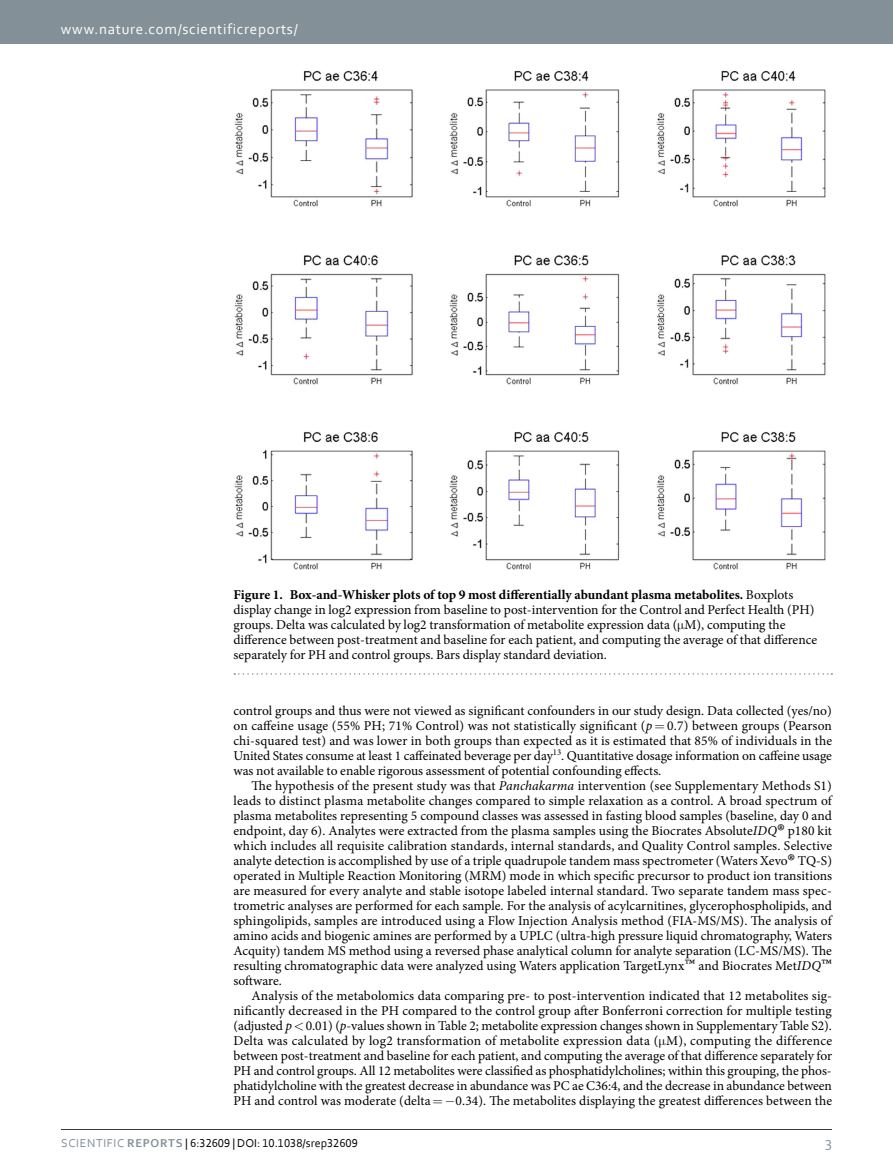
<style>
.page{position:relative;width:893px;height:1174px;background:#fff}
.page>*{position:absolute;margin:0;border:0;box-sizing:border-box;transform-origin:0 0}
.t1{font:15px "Corbel";letter-spacing:.045em;color:#fff}
.t2{font:15px "Corbel";color:#839097}
.t3{font:13.5px/15px "Minion Pro";color:#000;text-align:justify}
.t4{font:12px "Corbel";color:#000}
.s1{font-weight:700}
.s2{font-style:italic}
.s3{font-size:24px}
.s4{color:#839097}
.s5{font-weight:700;color:#839097}
</style>
<div class="page">
<div style="left:0;top:0;width:893px;height:43px;background:#839097"></div>
<hr style="left:61px;top:1129px;width:771px;height:1px;background:#000">
<img style="left:234px;top:70px;width:592px;height:500px">
<svg style="left:234px;top:673px;width:598px;height:1px"></svg>
<p class="t1" style="left:61px;top:19px;width:238px">www.nature.com/scientificreports/</p>
<p class="t3" style="left:233px;top:587px;width:585px;text-align:left"><span class="s1">Figure 1. Box-and-Whisker plots of top 9 most differentially abundant plasma metabolites.</span> Boxplots display change in log2 expression from baseline to post-intervention for the Control and Perfect Health (PH) groups. Delta was calculated by log2 transformation of metabolite expression data ( M), computing the difference between post-treatment and baseline for each patient, and computing the average of that difference separately for PH and control groups. Bars display standard deviation.</p>
<p class="t3" style="left:233px;top:703px;width:600px">control groups and thus were not viewed as significant confounders in our study design. Data collected (yes/no) on caffeine usage (55% PH; 71% Control) was not statistically significant (<span class="s2">p</span> 0.7) between groups (Pearson chi-squared test) and was lower in both groups than expected as it is estimated that 85% of individuals in the United States consume at least 1 caffeinated beverage per day<sup>13</sup>. Quantitative dosage information on caffeine usage was not available to enable rigorous assessment of potential confounding effects.</p>
<p class="t3" style="left:233px;top:778px;width:600px;text-indent:18px">The hypothesis of the present study was that <span class="s2">Panchakarma</span> intervention (see Supplementary Methods S1) leads to distinct plasma metabolite changes compared to simple relaxation as a control. A broad spectrum of plasma metabolites representing 5 compound classes was assessed in fasting blood samples (baseline, day 0 and endpoint, day 6). Analytes were extracted from the plasma samples using the Biocrates Absolute<span class="s2">IDQ</span><span class="s3">®</span> p180 kit which includes all requisite calibration standards, internal standards, and Quality Control samples. Selective analyte detection is accomplished by use of a triple quadrupole tandem mass spectrometer (Waters Xevo<span class="s3">®</span> TQ-S) operated in Multiple Reaction Monitoring (MRM) mode in which specific precursor to product ion transitions are measured for every analyte and stable isotope labeled internal standard. Two separate tandem mass spec&shy;trometric analyses are performed for each sample. For the analysis of acylcarnitines, glycerophospholipids, and sphingolipids, samples are introduced using a Flow Injection Analysis method (FIA-MS/MS). The analysis of amino acids and biogenic amines are performed by a UPLC (ultra-high pressure liquid chromatography, Waters Acquity) tandem MS method using a reversed phase analytical column for analyte separation (LC-MS/MS). The resulting chromatographic data were analyzed using Waters application TargetLynx<span class="s3">™</span> and Biocrates Met<span class="s2">IDQ</span><span class="s3">™ </span>software.</p>
<p class="t3" style="left:233px;top:988px;width:600px;text-indent:18px">Analysis of the metabolomics data comparing pre- to post-intervention indicated that 12 metabolites sig&shy;nificantly decreased in the PH compared to the control group after Bonferroni correction for multiple testing (adjusted <span class="s2">p</span> 0.01) (<span class="s2">p</span>-values shown in Table 2; metabolite expression changes shown in Supplementary Table S2).<br>Delta was calculated by log2 transformation of metabolite expression data ( M), computing the difference between post-treatment and baseline for each patient, and computing the average of that difference separately for PH and control groups. All 12 metabolites were classified as phosphatidylcholines; within this grouping, the phos&shy;phatidylcholine with the greatest decrease in abundance was PC ae C36:4, and the decrease in abundance between PH and control was moderate (delta −0.34). The metabolites displaying the greatest differences between the</p>
<p class="t4" style="left:61px;top:1135px;width:298px"><span class="s4">Scientific</span> <span class="s5">REPORTS</span> | 6:32609 | DOI: 10.1038/srep32609</p>
<p class="t2" style="left:825px;top:1132px;width:8px">3</p>
</div>
